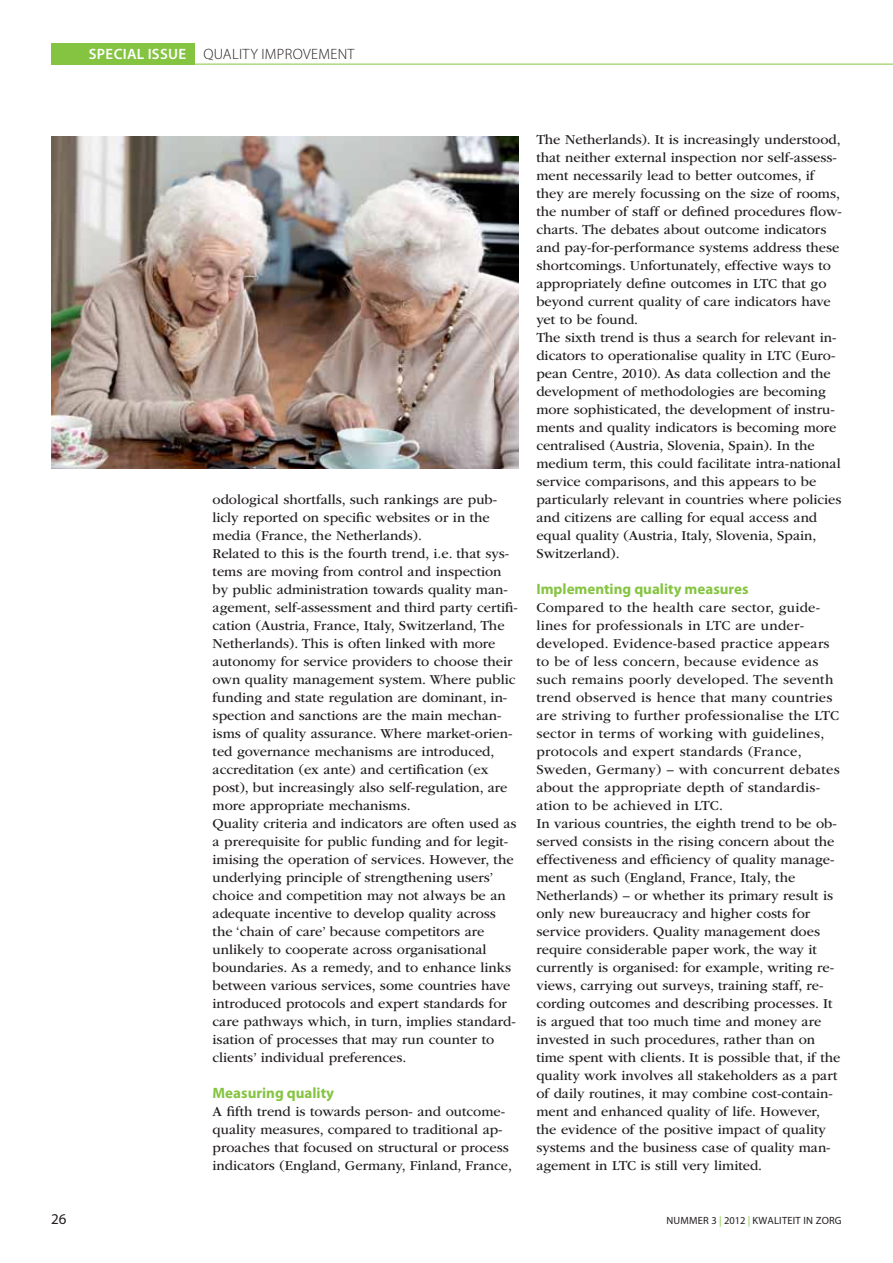
<style>
.page{position:relative;width:893px;height:1263px;background:#fff}
.page>*{position:absolute;margin:0;border:0;box-sizing:border-box;transform-origin:0 0}
.t1{font:700 15px "Myriad Pro";color:#85c441}
.t2{font:300 15px "Myriad Pro";letter-spacing:.02em;color:#231f20}
.t3{font:15px "Myriad Pro";color:#231f20}
.t4{font:14.25px/18px "ITC Garamond Std";color:#231f20}
.t5{font:10.5px "Myriad Pro";letter-spacing:.02em;color:#231f20}
.s1{font-weight:600;color:#fff}
.s2{color:#85c441}
</style>
<div class="page">
<hr style="left:51px;top:64px;width:842px;height:1px;background:#85c441">
<div style="left:51px;top:43px;width:144px;height:21px;background:#85c441"></div>
<img style="left:51px;top:136px;width:467px;height:332px">
<p class="t2" style="left:89px;top:45px;width:267px"><span class="s1">SPECIAL ISSUE</span> QUALITY IMPROVEMENT</p>
<p class="t4" style="left:213px;top:492px;width:307px">odological shortfalls, such rankings are pub&shy;licly reported on specific websites or in the media (France, the Netherlands).<br>Related to this is the fourth trend, i.e. that sys&shy;tems are moving from control and inspection by public administration towards quality man&shy;agement, self-assessment and third party certifi&shy;cation (Austria, France, Italy, Switzerland, The Netherlands). This is often linked with more autonomy for service providers to choose their own quality management system. Where public funding and state regulation are dominant, in&shy;spection and sanctions are the main mechan&shy;isms of quality assurance. Where market-orien&shy;ted governance mechanisms are introduced, accreditation (ex ante) and certification (ex post), but increasingly also self-regulation, are more appropriate mechanisms.<br>Quality criteria and indicators are often used as a prerequisite for public funding and for legit&shy;imising the operation of services. However, the underlying principle of strengthening users’ choice and competition may not always be an adequate incentive to develop quality across the ‘chain of care’ because competitors are unlikely to cooperate across organisational boundaries. As a remedy, and to enhance links between various services, some countries have introduced protocols and expert standards for care pathways which, in turn, implies standard&shy;isation of processes that may run counter to clients’ individual preferences.</p>
<p class="t1" style="left:213px;top:1088px;width:123px">Measuring quality</p>
<p class="t4" style="left:213px;top:1104px;width:301px">A fifth trend is towards person- and outcome&shy;quality measures, compared to traditional ap&shy;proaches that focused on structural or process indicators (England, Germany, Finland, France,</p>
<p class="t4" style="left:536px;top:132px;width:307px">The Netherlands). It is increasingly understood, that neither external inspection nor self-assess&shy;ment necessarily lead to better outcomes, if they are merely focussing on the size of rooms, the number of staff or defined procedures flow&shy;charts. The debates about outcome indicators and pay-for-performance systems address these shortcomings. Unfortunately, effective ways to appropriately define outcomes in LTC that go beyond current quality of care indicators have yet to be found.<br>The sixth trend is thus a search for relevant in&shy;dicators to operationalise quality in LTC (Euro&shy;pean Centre, 2010). As data collection and the development of methodologies are becoming more sophisticated, the development of instru&shy;ments and quality indicators is becoming more centralised (Austria, Slovenia, Spain). In the medium term, this could facilitate intra-national service comparisons, and this appears to be particularly relevant in countries where policies and citizens are calling for equal access and equal quality (Austria, Italy, Slovenia, Spain, Switzerland).</p>
<p class="t1" style="left:536px;top:584px;width:214px">Implementing quality measures</p>
<p class="t4" style="left:536px;top:600px;width:305px">Compared to the health care sector, guide&shy;lines for professionals in LTC are under&shy;developed. Evidence-based practice appears to be of less concern, because evidence as such remains poorly developed. The seventh trend observed is hence that many countries are striving to further professionalise the LTC sector in terms of working with guidelines, protocols and expert standards (France, Sweden, Germany) – with concurrent debates about the appropriate depth of standardis&shy;ation to be achieved in LTC.<br>In various countries, the eighth trend to be ob&shy;served consists in the rising concern about the effectiveness and efficiency of quality manage&shy;ment as such (England, France, Italy, the Netherlands) – or whether its primary result is only new bureaucracy and higher costs for service providers. Quality management does require considerable paper work, the way it currently is organised: for example, writing re&shy;views, carrying out surveys, training staff, re&shy;cording outcomes and describing processes. It is argued that too much time and money are invested in such procedures, rather than on time spent with clients. It is possible that, if the quality work involves all stakeholders as a part of daily routines, it may combine cost-contain&shy;ment and enhanced quality of life. However, the evidence of the positive impact of quality systems and the business case of quality man&shy;agement in LTC is still very limited.</p>
<p class="t3" style="left:51px;top:1214px;width:17px">26</p>
<p class="t5" style="left:666px;top:1214px;width:177px">NUMMER 3 <span class="s2">|</span> 2012 <span class="s2">|</span> KWALITEIT IN ZORG</p>
</div>
